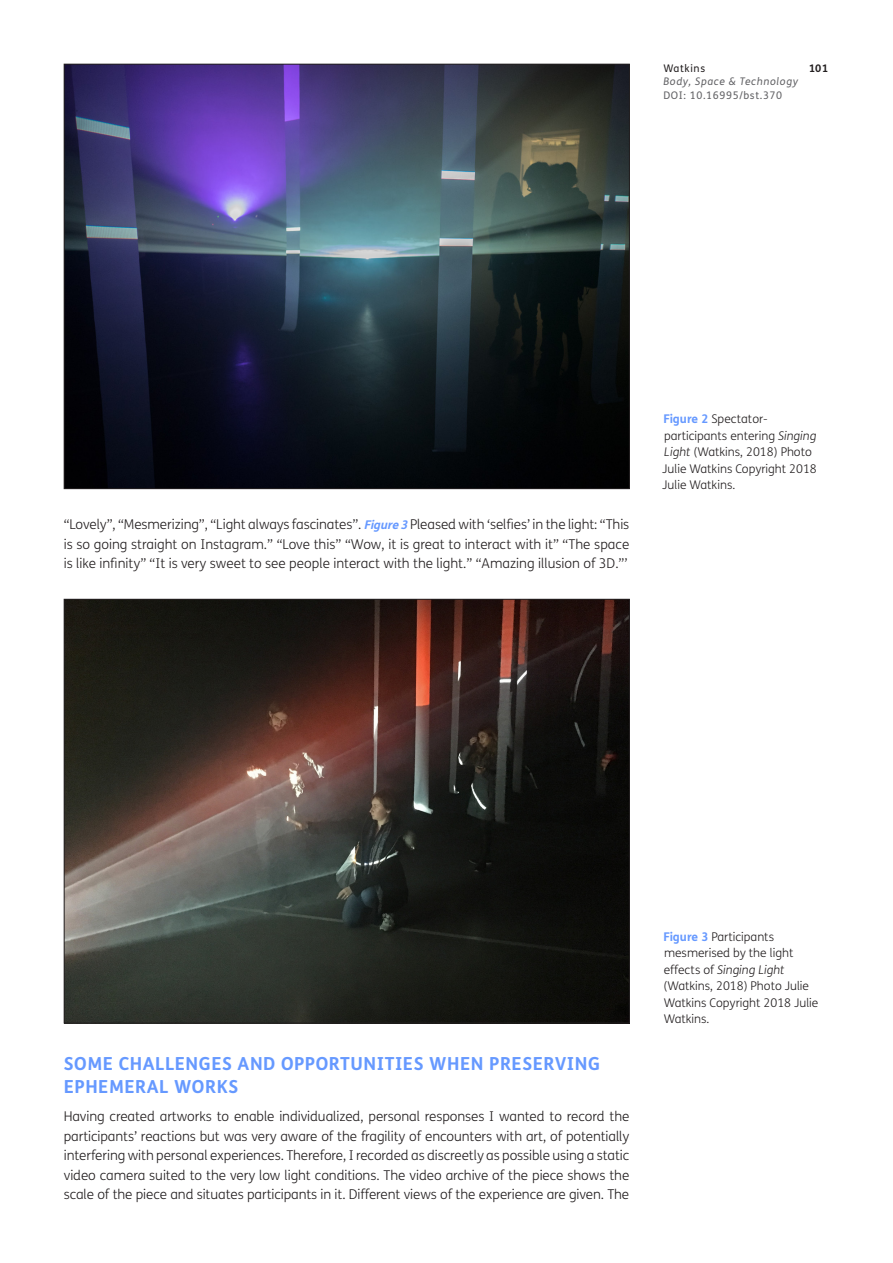
<style>
.page{position:relative;width:893px;height:1263px;background:#fff}
.page>*{position:absolute;margin:0;border:0;box-sizing:border-box;transform-origin:0 0}
.t1{font:700 18px/22.5px "FS Me";letter-spacing:.03em;color:#69f}
.Body_Copy{font:300 13.5px/19.5px "FS Me";letter-spacing:-.005em;color:#231f20;text-align:justify}
.Figure_copy{font:300 12px/16.5px "FS Me";color:#231f20}
.t2{font:italic 10.5px "FS Me";letter-spacing:.06em;color:#636366}
.t3{font:10.5px "FS Me";letter-spacing:.06em;color:#636366}
.t4{font:10.5px "FS Me";letter-spacing:.06em;color:#231f20}
.t5{font:700 10.5px "FS Me";color:#231f20}
.s1{font-weight:700;font-style:italic;font-size:12px;color:#69f}
.s2{font-weight:700;color:#69f}
.s3{font-style:italic}
</style>
<div class="page">
<img style="left:66px;top:66px;width:562px;height:421px">
<img style="left:66px;top:601px;width:562px;height:420px">
<p class="t4" style="left:663px;top:62px;width:43px">Watkins</p>
<p class="t5" style="left:809px;top:61px;width:21px">101</p>
<p class="t2" style="left:663px;top:75px;width:136px">Body, Space &amp; Technology</p>
<p class="t3" style="left:663px;top:89px;width:120px">DOI: 10.16995/bst.370</p>
<p class="Body_Copy" style="left:64px;top:515px;width:567px">“Lovely”, “Mesmerizing”, “Light always fascinates”. <span class="s1">Figure 3</span> Pleased with ‘selfies’ in the light: “This is so going straight on Instagram.” “Love this” “Wow, it is great to interact with it” “The space is like infinity” “It is very sweet to see people interact with the light.” “Amazing illusion of 3D.”’</p>
<p class="Figure_copy" style="left:662px;top:411px;width:156px"><span class="s2">Figure 2</span> Spectator&shy;participants entering <span class="s3">Singing<br>Light</span> (Watkins, 2018) Photo<br>Julie Watkins Copyright 2018<br>Julie Watkins.</p>
<h1 class="t1" style="left:64px;top:1053px;width:538px">SOME CHALLENGES AND OPPORTUNITIES WHEN PRESERVING<br>EPHEMERAL WORKS</h1>
<p class="Body_Copy" style="left:64px;top:1107px;width:567px">Having created artworks to enable individualized, personal responses I wanted to record the participants’ reactions but was very aware of the fragility of encounters with art, of potentially interfering with personal experiences. Therefore, I recorded as discreetly as possible using a static video camera suited to the very low light conditions. The video archive of the piece shows the scale of the piece and situates participants in it. Different views of the experience are given. The</p>
<p class="Figure_copy" style="left:663px;top:929px;width:157px"><span class="s2">Figure 3</span> Participants mesmerised by the light effects of <span class="s3">Singing Light </span>(Watkins, 2018) Photo Julie<br>Watkins Copyright 2018 Julie<br>Watkins.</p>
</div>
